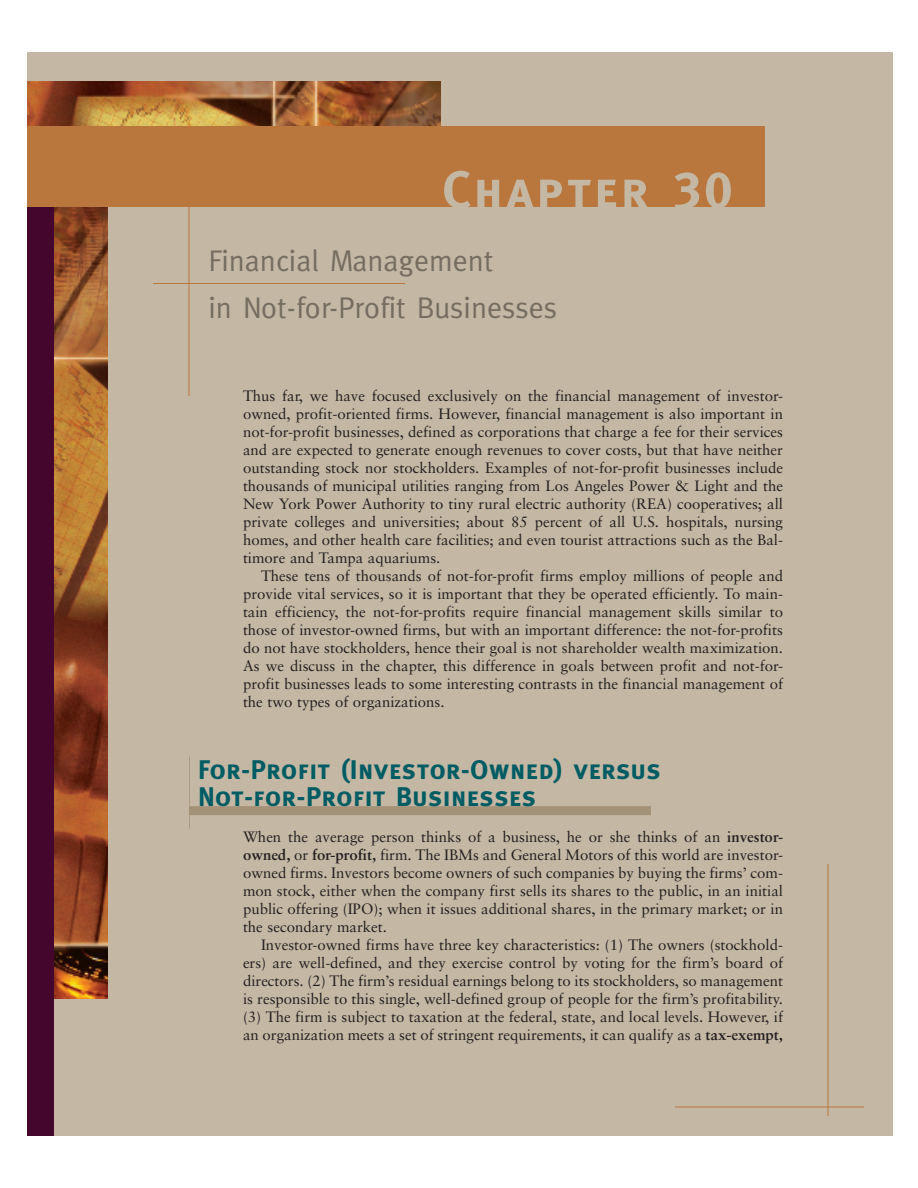
<style>
.page{position:relative;width:918px;height:1188px;background:#fff}
.page>*{position:absolute;margin:0;border:0;box-sizing:border-box;transform-origin:0 0}
.t1{font:52.5px "Meta Bold Caps";letter-spacing:.055em;color:#c4b7a4}
.t2{font:30px/46.5px "Meta";color:#766d61}
.t3{font:27px/27px "Meta Bold Caps";letter-spacing:.015em;color:#005c63}
.t4{font:15px/18px "Sabon";color:#231f20;text-align:justify}
.s1{font-weight:700}
</style>
<div class="page">
<div style="left:27px;top:52px;width:865px;height:1084px;background:#c4b7a4"></div>
<div style="left:27px;top:126px;width:738px;height:81px;background:#b9773d"></div>
<hr style="left:189px;top:207px;width:1px;height:189px;background:#b9773d">
<hr style="left:153px;top:283px;width:252px;height:1px;background:#b9773d">
<div style="left:27px;top:207px;width:27px;height:929px;background:#45062d"></div>
<img style="left:54px;top:207px;width:54px;height:792px">
<img style="left:27px;top:81px;width:414px;height:45px">
<hr style="left:828px;top:864px;width:1px;height:252px;background:#b9773d">
<hr style="left:675px;top:1107px;width:189px;height:1px;background:#b9773d">
<hr style="left:189px;top:757px;width:1px;height:72px;background:#a39277">
<div style="left:189px;top:806px;width:462px;height:9px;background:#a39277"></div>
<h1 class="t1" style="left:442px;top:159px;width:291px">Chapter 30</h1>
<h2 class="t2" style="left:208px;top:239px;width:350px">Financial Management<br>in Not-for-Profit Businesses</h2>
<p class="t4" style="left:243px;top:388px;width:542px">Thus far, we have focused exclusively on the financial management of investor&shy;owned, profit-oriented firms. However, financial management is also important in not-for-profit businesses, defined as corporations that charge a fee for their services and are expected to generate enough revenues to cover costs, but that have neither outstanding stock nor stockholders. Examples of not-for-profit businesses include thousands of municipal utilities ranging from Los Angeles Power &amp; Light and the New York Power Authority to tiny rural electric authority (REA) cooperatives; all private colleges and universities; about 85 percent of all U.S. hospitals, nursing homes, and other health care facilities; and even tourist attractions such as the Bal&shy;timore and Tampa aquariums.</p>
<p class="t4" style="left:243px;top:568px;width:542px;text-indent:18px">These tens of thousands of not-for-profit firms employ millions of people and provide vital services, so it is important that they be operated efficiently. To main&shy;tain efficiency, the not-for-profits require financial management skills similar to those of investor-owned firms, but with an important difference: the not-for-profits do not have stockholders, hence their goal is not shareholder wealth maximization.<br>As we discuss in the chapter, this difference in goals between profit and not-for&shy;profit businesses leads to some interesting contrasts in the financial management of the two types of organizations.</p>
<h3 class="t3" style="left:198px;top:756px;width:464px">For-Profit (Investor-Owned) versus<br>Not-for-Profit Businesses</h3>
<p class="t4" style="left:243px;top:829px;width:542px">When the average person thinks of a business, he or she thinks of an <span class="s1">investor&shy;owned,</span> or <span class="s1">for-profit,</span> firm. The IBMs and General Motors of this world are investor&shy;owned firms. Investors become owners of such companies by buying the firms’ com&shy;mon stock, either when the company first sells its shares to the public, in an initial public offering (IPO); when it issues additional shares, in the primary market; or in the secondary market.</p>
<p class="t4" style="left:243px;top:937px;width:542px;text-indent:18px">Investor-owned firms have three key characteristics: (1) The owners (stockhold&shy;ers) are well-defined, and they exercise control by voting for the firm’s board of directors. (2) The firm’s residual earnings belong to its stockholders, so management is responsible to this single, well-defined group of people for the firm’s profitability. (3) The firm is subject to taxation at the federal, state, and local levels. However, if an organization meets a set of stringent requirements, it can qualify as a <span class="s1">tax-exempt,</span></p>
</div>
